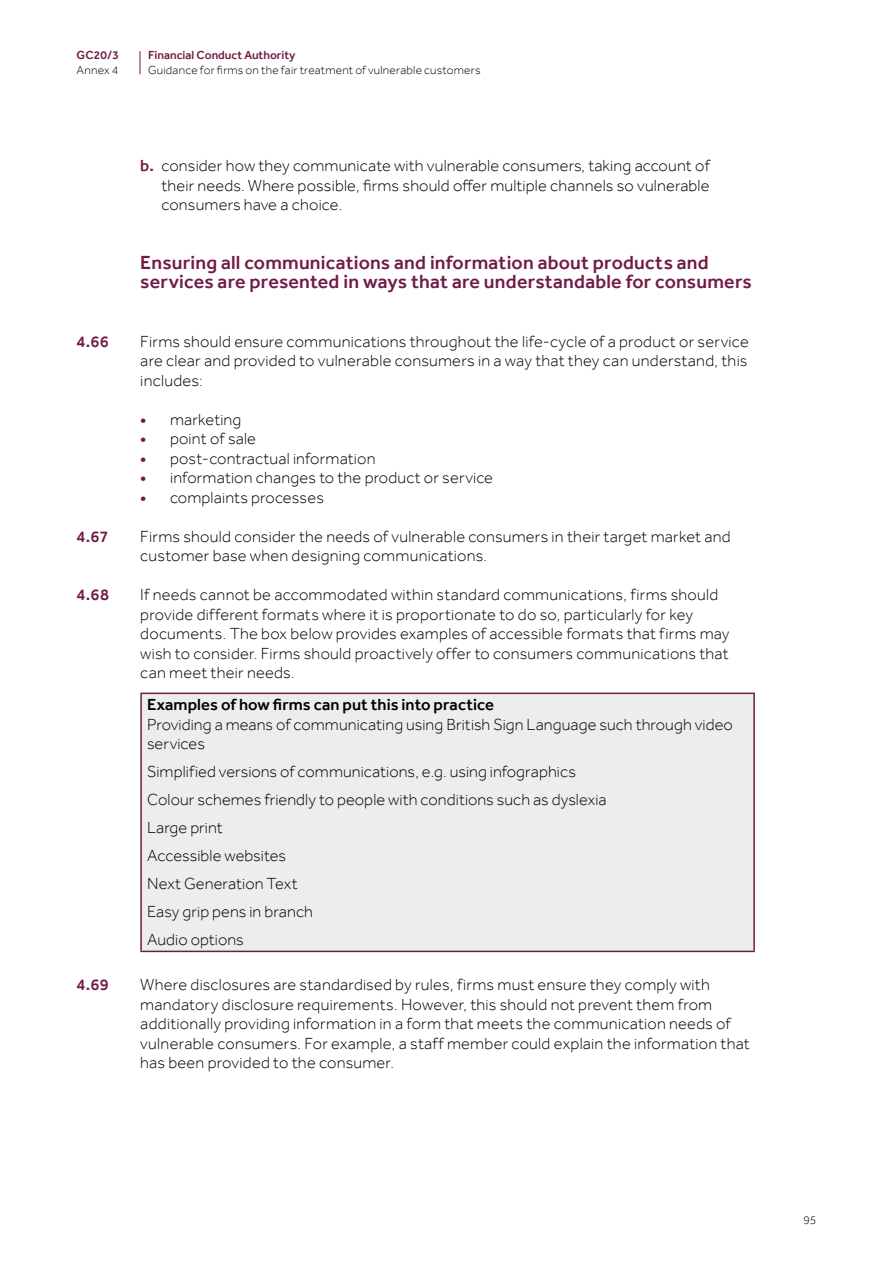
<style>
.page{position:relative;width:893px;height:1263px;background:#fff}
.page>*{position:absolute;margin:0;border:0;box-sizing:border-box;transform-origin:0 0}
.t1{font:500 19.5px/19.5px "Effra";letter-spacing:.01em;color:#701b45}
.t2{font:300 16.5px/19.5px "Effra";letter-spacing:.01em;color:#000}
.t3{font:500 16.5px "Effra";letter-spacing:.005em;color:#000}
.t4{font:500 16.5px "Effra";letter-spacing:.015em;color:#701b45}
.t5{font:300 12px "Effra";letter-spacing:.02em;color:#000}
.t6{font:500 12px "Effra";color:#701b45}
.s1{font-weight:500;color:#701b45}
</style>
<div class="page">
<div style="left:141px;top:693px;width:613px;height:258px;background:#ededed"></div>
<hr style="left:140px;top:693px;width:615px;height:1px;background:#701b45">
<hr style="left:140px;top:694px;width:2px;height:257px;background:#701b45">
<hr style="left:753px;top:694px;width:2px;height:257px;background:#701b45">
<hr style="left:140px;top:951px;width:615px;height:1px;background:#701b45">
<svg style="left:140px;top:51px;width:1px;height:23px"></svg>
<p class="t6" style="left:77px;top:48px;width:44px">GC20/3</p>
<p class="t5" style="left:77px;top:63px;width:43px">Annex 4</p>
<p class="t6" style="left:148px;top:48px;width:149px">Financial Conduct Authority</p>
<p class="t5" style="left:148px;top:63px;width:334px">Guidance for firms on the fair treatment of vulnerable customers</p>
<p class="t2" style="left:162px;top:156px;width:550px;text-align:justify;text-indent:-21px"><span class="s1">b.</span> consider how they communicate with vulnerable consumers, taking account of their needs. Where possible, firms should offer multiple channels so vulnerable consumers have a choice.</p>
<p class="t1" style="left:140px;top:252px;width:613px">Ensuring all communications and information about products and services are presented in ways that are understandable for consumers</p>
<p class="t4" style="left:77px;top:331px;width:34px">4.66</p>
<p class="t2" style="left:140px;top:331px;width:610px;text-align:justify">Firms should ensure communications throughout the life-cycle of a product or service are clear and provided to vulnerable consumers in a way that they can understand, this includes:</p>
<p class="t2" style="left:140px;top:409px;width:103px"><span class="s1">•</span> marketing</p>
<p class="t2" style="left:140px;top:429px;width:117px"><span class="s1">•</span> point of sale</p>
<p class="t2" style="left:140px;top:448px;width:237px"><span class="s1">•</span> post-contractual information</p>
<p class="t2" style="left:140px;top:468px;width:354px"><span class="s1">•</span> information changes to the product or service</p>
<p class="t2" style="left:140px;top:487px;width:185px"><span class="s1">•</span> complaints processes</p>
<p class="t4" style="left:77px;top:526px;width:34px">4.67</p>
<p class="t2" style="left:140px;top:526px;width:592px">Firms should consider the needs of vulnerable consumers in their target market and customer base when designing communications.</p>
<p class="t4" style="left:77px;top:585px;width:34px">4.68</p>
<p class="t2" style="left:140px;top:585px;width:591px">If needs cannot be accommodated within standard communications, firms should provide different formats where it is proportionate to do so, particularly for key documents. The box below provides examples of accessible formats that firms may wish to consider. Firms should proactively offer to consumers communications that can meet their needs.</p>
<p class="t3" style="left:147px;top:695px;width:349px">Examples of how firms can put this into practice</p>
<p class="t2" style="left:147px;top:714px;width:587px">Providing a means of communicating using British Sign Language such through video services</p>
<p class="t2" style="left:147px;top:758px;width:461px;line-height:28px">Simplified versions of communications, e.g. using infographics<br>Colour schemes friendly to people with conditions such as dyslexia<br>Large print<br>Accessible websites<br>Next Generation Text<br>Easy grip pens in branch<br>Audio options</p>
<p class="t4" style="left:77px;top:975px;width:34px">4.69</p>
<p class="t2" style="left:140px;top:975px;width:611px">Where disclosures are standardised by rules, firms must ensure they comply with mandatory disclosure requirements. However, this should not prevent them from additionally providing information in a form that meets the communication needs of vulnerable consumers. For example, a staff member could explain the information that has been provided to the consumer.</p>
<p class="t5" style="left:803px;top:1213px;width:14px">95</p>
</div>
